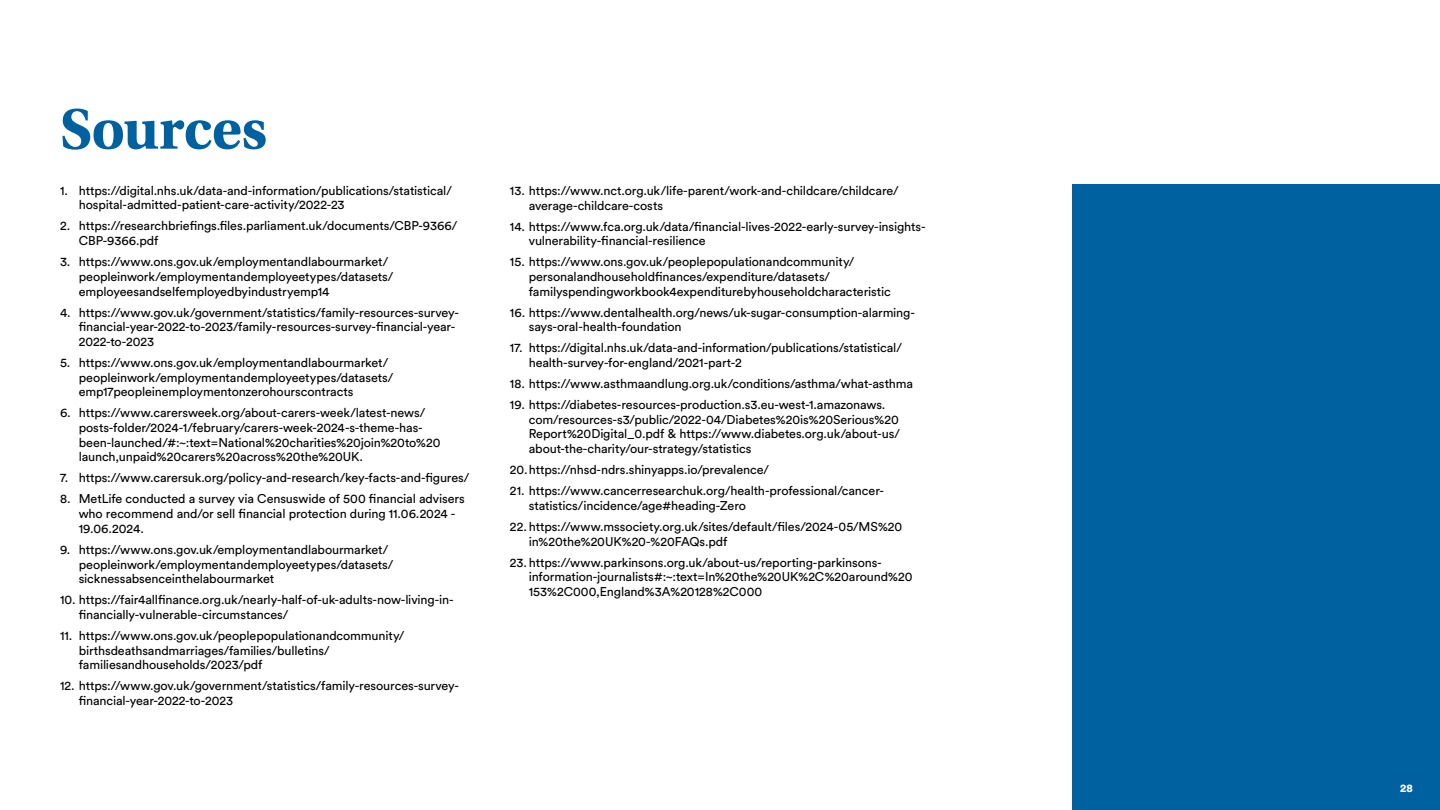
<style>
.page{position:relative;width:1440px;height:810px;background:#fff}
.page>*{position:absolute;margin:0;border:0;box-sizing:border-box;transform-origin:0 0}
.t1{font:700 60px "Utopia Std";letter-spacing:-.015em;color:#0061a0}
.t2{font:12.6px/14.7px "Circular Pro";letter-spacing:-.01em;color:#000}
.t3{font:900 11.25px "Circular Pro";color:#fff}
</style>
<div class="page">
<div style="left:1072px;top:184px;width:368px;height:626px;background:#0061a0"></div>
<h1 class="t1" style="left:60px;top:94px;width:209px">Sources</h1>
<p class="t2" style="left:79px;top:182px;width:375px;text-indent:-19px">1. https://digital.nhs.uk/data-and-information/publications/statistical/ hospital-admitted-patient-care-activity/2022-23</p>
<p class="t2" style="left:79px;top:218px;width:380px;text-indent:-19px">2. https://researchbriefings.files.parliament.uk/documents/CBP-9366/<br>CBP-9366.pdf</p>
<p class="t2" style="left:79px;top:254px;width:316px;text-indent:-19px">3. https://www.ons.gov.uk/employmentandlabourmarket/ peopleinwork/employmentandemployeetypes/datasets/ employeesandselfemployedbyindustryemp14</p>
<p class="t2" style="left:79px;top:304px;width:382px;text-indent:-19px">4. https://www.gov.uk/government/statistics/family-resources-survey&shy;financial-year-2022-to-2023/family-resources-survey-financial-year-<br>2022-to-2023</p>
<p class="t2" style="left:79px;top:355px;width:316px;text-indent:-19px">5. https://www.ons.gov.uk/employmentandlabourmarket/ peopleinwork/employmentandemployeetypes/datasets/ emp17peopleinemploymentonzerohourscontracts</p>
<p class="t2" style="left:79px;top:405px;width:363px;text-indent:-19px">6. https://www.carersweek.org/about-carers-week/latest-news/ posts-folder/2024-1/february/carers-week-2024-s-theme-has&shy;been-launched/#:~:text=National%20charities%20join%20to%20 launch,unpaid%20carers%20across%20the%20UK.</p>
<p class="t2" style="left:60px;top:470px;width:411px">7. https://www.carersuk.org/policy-and-research/key-facts-and-figures/</p>
<p class="t2" style="left:79px;top:491px;width:388px;text-indent:-19px">8. MetLife conducted a survey via Censuswide of 500 financial advisers who recommend and/or sell financial protection during 11.06.2024 -<br>19.06.2024.</p>
<p class="t2" style="left:79px;top:542px;width:316px;text-indent:-19px">9. https://www.ons.gov.uk/employmentandlabourmarket/ peopleinwork/employmentandemployeetypes/datasets/ sicknessabsenceinthelabourmarket</p>
<p class="t2" style="left:79px;top:592px;width:376px;text-indent:-19px">10. https://fair4allfinance.org.uk/nearly-half-of-uk-adults-now-living-in&shy;financially-vulnerable-circumstances/</p>
<p class="t2" style="left:79px;top:628px;width:327px;text-indent:-19px">11. https://www.ons.gov.uk/peoplepopulationandcommunity/ birthsdeathsandmarriages/families/bulletins/ familiesandhouseholds/2023/pdf</p>
<p class="t2" style="left:79px;top:678px;width:382px;text-indent:-19px">12. https://www.gov.uk/government/statistics/family-resources-survey&shy;financial-year-2022-to-2023</p>
<p class="t2" style="left:529px;top:182px;width:372px;text-indent:-19px">13. https://www.nct.org.uk/life-parent/work-and-childcare/childcare/ average-childcare-costs</p>
<p class="t2" style="left:529px;top:218px;width:398px;text-indent:-19px">14. https://www.fca.org.uk/data/financial-lives-2022-early-survey-insights&shy;vulnerability-financial-resilience</p>
<p class="t2" style="left:529px;top:254px;width:364px;text-indent:-19px">15. https://www.ons.gov.uk/peoplepopulationandcommunity/ personalandhouseholdfinances/expenditure/datasets/ familyspendingworkbook4expenditurebyhouseholdcharacteristic</p>
<p class="t2" style="left:529px;top:304px;width:388px;text-indent:-19px">16. https://www.dentalhealth.org/news/uk-sugar-consumption-alarming&shy;says-oral-health-foundation</p>
<p class="t2" style="left:529px;top:340px;width:375px;text-indent:-19px">17. https://digital.nhs.uk/data-and-information/publications/statistical/ health-survey-for-england/2021-part-2</p>
<p class="t2" style="left:510px;top:376px;width:405px">18. https://www.asthmaandlung.org.uk/conditions/asthma/what-asthma</p>
<p class="t2" style="left:529px;top:397px;width:373px;text-indent:-19px">19. https://diabetes-resources-production.s3.eu-west-1.amazonaws. com/resources-s3/public/2022-04/Diabetes%20is%20Serious%20<br>Report%20Digital_0.pdf &amp; https://www.diabetes.org.uk/about-us/ about-the-charity/our-strategy/statistics</p>
<p class="t2" style="left:510px;top:462px;width:260px">20.https://nhsd-ndrs.shinyapps.io/prevalence/</p>
<p class="t2" style="left:529px;top:483px;width:357px;text-indent:-19px">21. https://www.cancerresearchuk.org/health-professional/cancer&shy;statistics/incidence/age#heading-Zero</p>
<p class="t2" style="left:529px;top:519px;width:375px;text-indent:-19px">22.https://www.mssociety.org.uk/sites/default/files/2024-05/MS%20 in%20the%20UK%20-%20FAQs.pdf</p>
<p class="t2" style="left:529px;top:554px;width:385px;text-indent:-19px">23.https://www.parkinsons.org.uk/about-us/reporting-parkinsons&shy;information-journalists#:~:text=In%20the%20UK%2C%20around%20<br>153%2C000,England%3A%20128%2C000</p>
<p class="t3" style="left:1400px;top:780px;width:14px">28</p>
</div>
